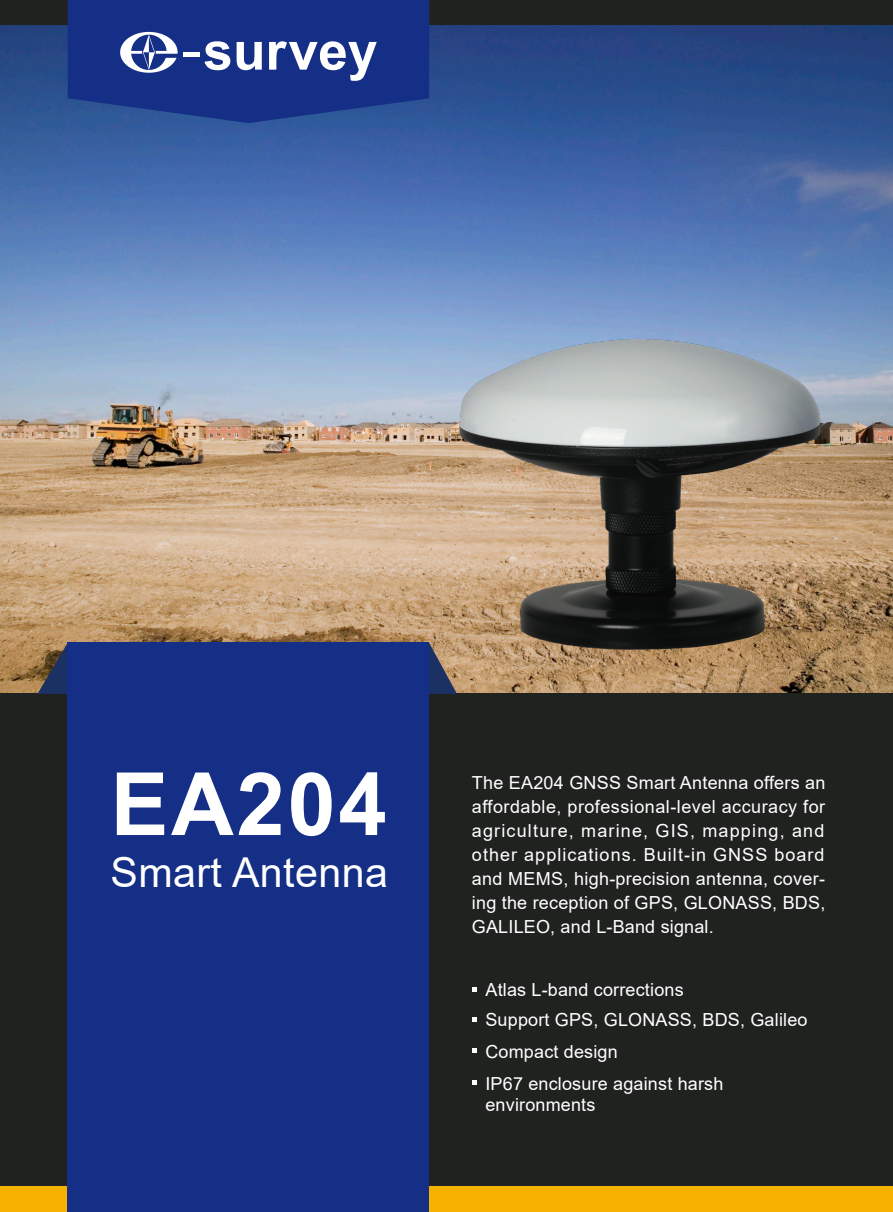
<style>
.page{position:relative;width:893px;height:1212px;background:#fff}
.page>*{position:absolute;margin:0;border:0;box-sizing:border-box;transform-origin:0 0}
.t1{font:700 87.3px "Arial";letter-spacing:.03em;color:#fff}
.t2{font:41.25px "Arial";letter-spacing:.01em;color:#fff}
.t3{font:18px/24px "Arial";letter-spacing:.01em;color:#fff;text-align:justify}
</style>
<div class="page">
<img style="left:0;top:25px;width:893px;height:668px">
<div style="left:0;top:1186px;width:893px;height:25px;background:#f7b100"></div>
<div style="left:0;top:693px;width:893px;height:493px;background:#202220"></div>
<svg style="left:37px;top:643px;width:31px;height:51px;background:#544d51"></svg>
<div style="left:68px;top:643px;width:361px;height:569px;background:#152f87"></div>
<div style="left:0;top:0;width:893px;height:25px;background:#202220"></div>
<svg style="left:68px;top:0;width:361px;height:123px;background:#183389"></svg>
<div style="left:183px;top:52px;width:16px;height:5px;background:#fff"></div>
<svg style="left:120px;top:32px;width:58px;height:41px"></svg>
<svg style="left:204px;top:41px;width:26px;height:29px"></svg>
<svg style="left:237px;top:42px;width:25px;height:28px"></svg>
<svg style="left:269px;top:41px;width:108px;height:40px"></svg>
<img style="left:429px;top:315px;width:424px;height:379px">
<svg style="left:473px;top:987px;width:4px;height:4px"></svg>
<svg style="left:473px;top:1017px;width:4px;height:4px"></svg>
<svg style="left:473px;top:1049px;width:4px;height:4px"></svg>
<svg style="left:473px;top:1080px;width:4px;height:4px"></svg>
<h1 class="t1" style="left:111px;top:743px;width:278px">EA204</h1>
<h2 class="t2" style="left:111px;top:844px;width:279px">Smart Antenna</h2>
<p class="t3" style="left:472px;top:771px;width:355px">The EA204 GNSS Smart Antenna offers an affordable, professional-level accuracy for agriculture, marine, GIS, mapping, and other applications. Built-in GNSS board and MEMS, high-precision antenna, cover&shy;ing the reception of GPS, GLONASS, BDS, GALILEO, and L-Band signal.</p>
<p class="t3" style="left:485px;top:973px;width:324px;line-height:31.3px;text-align:left">Atlas L-band corrections<br>Support GPS, GLONASS, BDS, Galileo<br>Compact design<br>IP67 enclosure against harsh</p>
<p class="t3" style="left:485px;top:1093px;width:112px">environments</p>
</div>
